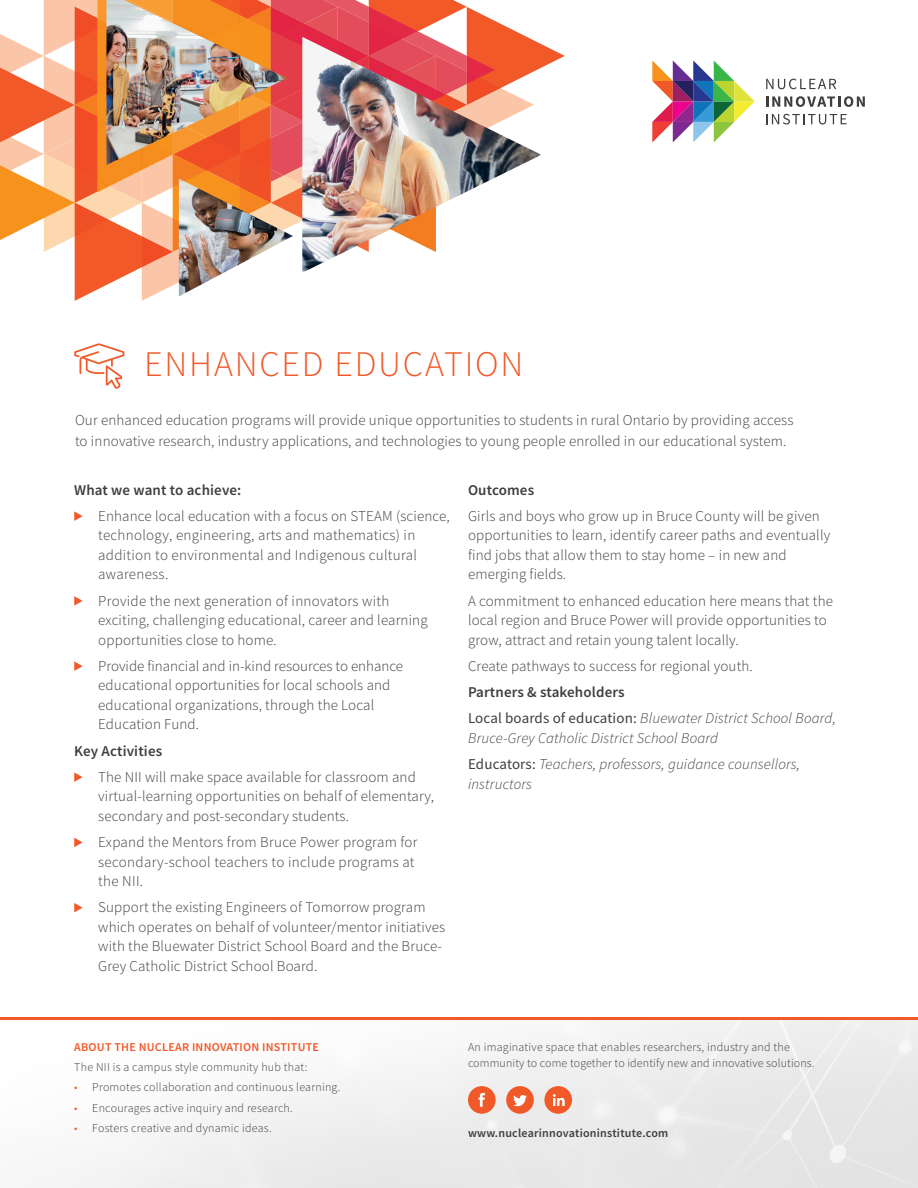
<style>
.page{position:relative;width:918px;height:1188px;background:#fff}
.page>*{position:absolute;margin:0;border:0;box-sizing:border-box;transform-origin:0 0}
.t1{font:300 36px "Source Sans Pro";letter-spacing:.05em;color:#f15929}
.t2{font:300 15px/19.5px "Source Sans Pro";letter-spacing:.01em;color:#3e3e3f}
.t3{font:italic 300 15px/19.5px "Source Sans Pro";letter-spacing:.01em;color:#3e3e3f}
.t4{font:600 15px "Source Sans Pro";letter-spacing:.01em;color:#3e3e3f}
.t5{font:300 12px/16.5px "Source Sans Pro";letter-spacing:.02em;color:#3e3e3f}
.t6{font:600 12px "Source Sans Pro";letter-spacing:.02em;color:#f15929}
.t7{font:600 12px "Source Sans Pro";letter-spacing:.02em;color:#3e3e3f}
.s1{font-weight:400;font-style:normal}
.s2{color:#f15929}
</style>
<div class="page">
<svg style="left:74px;top:511px;width:9px;height:10px"></svg>
<svg style="left:74px;top:596px;width:9px;height:10px"></svg>
<svg style="left:74px;top:661px;width:9px;height:10px"></svg>
<svg style="left:74px;top:772px;width:9px;height:10px"></svg>
<svg style="left:74px;top:838px;width:9px;height:9px"></svg>
<svg style="left:74px;top:903px;width:9px;height:9px"></svg>
<svg style="left:766px;top:79px;width:70px;height:10px"></svg>
<svg style="left:766px;top:96px;width:99px;height:11px"></svg>
<svg style="left:766px;top:114px;width:81px;height:11px"></svg>
<svg style="left:652px;top:60px;width:103px;height:82px"></svg>
<hr style="left:0;top:1017px;width:918px;height:3px;background:#f15929">
<svg style="left:0;top:0;width:565px;height:301px"></svg>
<img style="left:302px;top:37px;width:238px;height:236px">
<img style="left:106px;top:0;width:181px;height:165px">
<img style="left:179px;top:179px;width:114px;height:117px">
<svg style="left:74px;top:343px;width:50px;height:46px"></svg>
<div style="left:468px;top:1086px;width:28px;height:28px;background:#f15929;border-radius:50%"></div>
<svg style="left:478px;top:1093px;width:7px;height:14px"></svg>
<div style="left:506px;top:1086px;width:28px;height:28px;background:#f15929;border-radius:50%"></div>
<svg style="left:513px;top:1095px;width:14px;height:11px"></svg>
<div style="left:544px;top:1086px;width:28px;height:28px;background:#f15929;border-radius:50%"></div>
<svg style="left:553px;top:1094px;width:12px;height:12px"></svg>
<p class="t1" style="left:144px;top:342px;width:381px">ENHANCED EDUCATION</p>
<p class="t2" style="left:75px;top:410px;width:720px;line-height:21px">Our enhanced education programs will provide unique opportunities to students in rural Ontario by providing access to innovative research, industry applications, and technologies to young people enrolled in our educational system.</p>
<p class="t4" style="left:74px;top:480px;width:169px">What we want to achieve:</p>
<p class="t2" style="left:98px;top:506px;width:353px">Enhance local education with a focus on STEAM (science, technology, engineering, arts and mathematics) in addition to environmental and Indigenous cultural awareness.</p>
<p class="t2" style="left:98px;top:591px;width:331px">Provide the next generation of innovators with exciting, challenging educational, career and learning opportunities close to home.</p>
<p class="t2" style="left:98px;top:656px;width:306px">Provide financial and in-kind resources to enhance educational opportunities for local schools and educational organizations, through the Local Education Fund.</p>
<p class="t4" style="left:74px;top:741px;width:90px">Key Activities</p>
<p class="t2" style="left:98px;top:767px;width:337px">The NII will make space available for classroom and virtual-learning opportunities on behalf of elementary, secondary and post-secondary students.</p>
<p class="t2" style="left:98px;top:832px;width:321px">Expand the Mentors from Bruce Power program for secondary-school teachers to include programs at the NII.</p>
<p class="t2" style="left:98px;top:898px;width:348px">Support the existing Engineers of Tomorrow program which operates on behalf of volunteer/mentor initiatives with the Bluewater District School Board and the Bruce-Grey Catholic District School Board.</p>
<p class="t4" style="left:468px;top:480px;width:68px">Outcomes</p>
<p class="t2" style="left:468px;top:506px;width:364px">Girls and boys who grow up in Bruce County will be given opportunities to learn, identify career paths and eventually find jobs that allow them to stay home – in new and emerging fields.</p>
<p class="t2" style="left:468px;top:591px;width:367px">A commitment to enhanced education here means that the local region and Bruce Power will provide opportunities to grow, attract and retain young talent locally.</p>
<p class="t2" style="left:468px;top:656px;width:286px">Create pathways to success for regional youth.</p>
<p class="t4" style="left:468px;top:682px;width:158px">Partners &amp; stakeholders</p>
<p class="t3" style="left:468px;top:709px;width:369px"><span class="s1">Local boards of education:</span> Bluewater District School Board,<br>Bruce-Grey Catholic District School Board</p>
<p class="t3" style="left:468px;top:754px;width:333px"><span class="s1">Educators:</span> Teachers, professors, guidance counsellors, instructors</p>
<p class="t5" style="left:468px;top:1039px;width:348px">An imaginative space that enables researchers, industry and the community to come together to identify new and innovative solutions.</p>
<p class="t6" style="left:74px;top:1039px;width:246px">ABOUT THE NUCLEAR INNOVATION INSTITUTE</p>
<p class="t5" style="left:74px;top:1059px;width:235px">The NII is a campus style community hub that:</p>
<p class="t5" style="left:74px;top:1079px;width:268px"><span class="s2">•</span> Promotes collaboration and continuous learning.</p>
<p class="t5" style="left:74px;top:1100px;width:220px"><span class="s2">•</span> Encourages active inquiry and research.</p>
<p class="t5" style="left:74px;top:1120px;width:199px"><span class="s2">•</span> Fosters creative and dynamic ideas.</p>
<p class="t7" style="left:468px;top:1125px;width:202px">www.nuclearinnovationinstitute.com</p>
</div>
